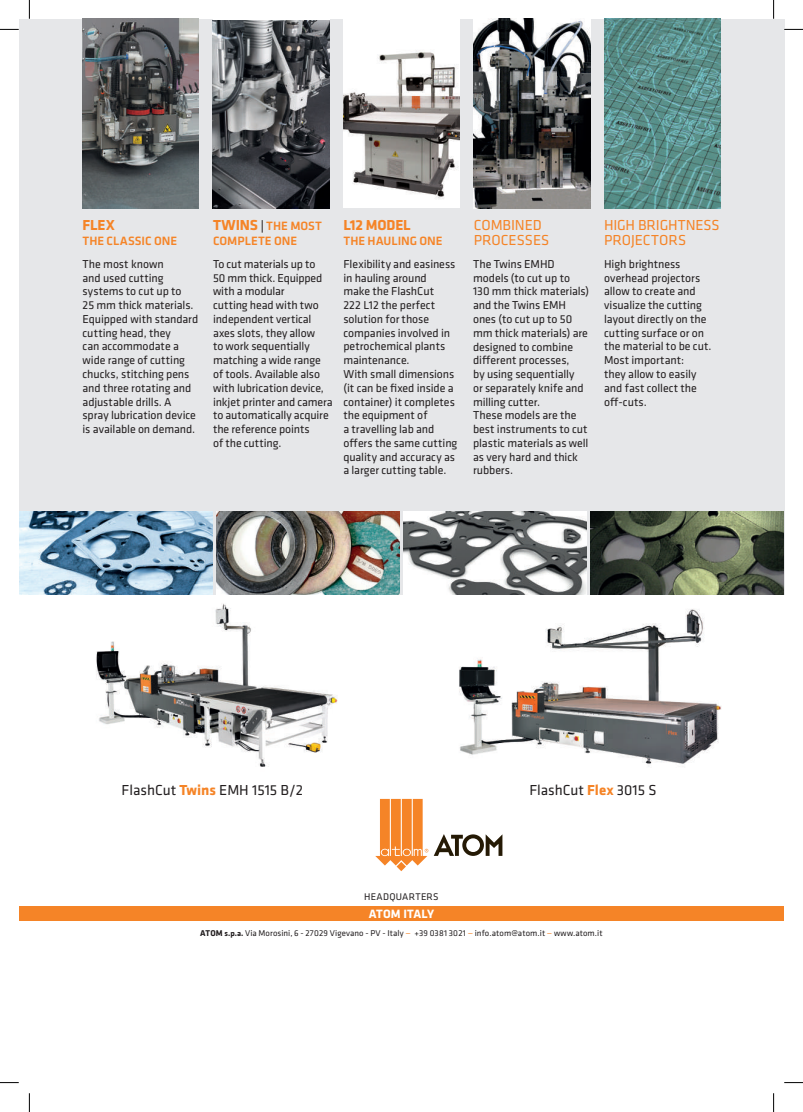
<style>
.page{position:relative;width:803px;height:1112px;background:#fff}
.page>*{position:absolute;margin:0;border:0;box-sizing:border-box;transform-origin:0 0}
.t1{font:15px/15px "Klavika";letter-spacing:-.005em;color:#f58427}
.t2{font:15px "Klavika";color:#231f20}
.t3{font:700 15px "Klavika";letter-spacing:-.015em;color:#f58427}
.t4{font:500 12.5px/15px "Klavika";letter-spacing:-.005em;color:#f58427}
.t5{font:700 12.5px "Klavika";letter-spacing:.005em;color:#fff}
.t6{font:11.88px/13.8px "Klavika";letter-spacing:-.005em;color:#231f20}
.t7{font:10px "Klavika";letter-spacing:.025em;color:#231f20}
.t8{font:8.75px "Klavika";letter-spacing:.015em;color:#231f20}
.s1{font-weight:700;font-size:15px}
.s2{color:#231f20}
.s3{font-weight:700;color:#f58427}
.s4{font-weight:700}
.s5{font-weight:700;font-size:8.12px}
.s6{color:#f58427}
</style>
<div class="page">
<div style="left:19px;top:19px;width:765px;height:575px;background:#e6e7e9"></div>
<img style="left:83px;top:19px;width:116px;height:189px">
<img style="left:213px;top:21px;width:116px;height:187px">
<svg style="left:434px;top:834px;width:68px;height:21px"></svg>
<svg style="left:375px;top:798px;width:53px;height:73px"></svg>
<div style="left:19px;top:906px;width:765px;height:14px;background:#f58427"></div>
<img style="left:604px;top:19px;width:116px;height:189px">
<div style="left:343px;top:19px;width:117px;height:189px;background:#fff"></div>
<img style="left:343px;top:50px;width:117px;height:149px">
<img style="left:474px;top:19px;width:116px;height:189px">
<img style="left:96px;top:603px;width:242px;height:164px">
<img style="left:459px;top:609px;width:262px;height:158px">
<img style="left:19px;top:512px;width:193px;height:82px">
<img style="left:217px;top:512px;width:182px;height:82px">
<img style="left:404px;top:512px;width:182px;height:82px">
<img style="left:591px;top:512px;width:192px;height:82px">
<svg style="left:0;top:29px;width:19px;height:1px"></svg>
<svg style="left:784px;top:29px;width:19px;height:1px"></svg>
<svg style="left:0;top:1082px;width:19px;height:1px"></svg>
<svg style="left:784px;top:1082px;width:19px;height:1px"></svg>
<svg style="left:29px;top:0;width:1px;height:19px"></svg>
<svg style="left:29px;top:1093px;width:1px;height:18px"></svg>
<svg style="left:773px;top:0;width:1px;height:19px"></svg>
<svg style="left:773px;top:1093px;width:1px;height:18px"></svg>
<p class="t3" style="left:83px;top:217px;width:34px">FLEX</p>
<p class="t4" style="left:83px;top:233px;width:96px">THE CLASSIC ONE</p>
<p class="t6" style="left:83px;top:257px;width:117px">The most known<br>and used cutting systems to cut up to<br>25 mm thick materials.<br>Equipped with standard cutting head, they<br>can accommodate a wide range of cutting chucks, stitching pens and three rotating and adjustable drills. A spray lubrication device is available on demand.</p>
<p class="t4" style="left:213px;top:218px;width:110px"><span class="s1">TWINS</span> <span class="s2">|</span> THE MOST<br>COMPLETE ONE</p>
<p class="t6" style="left:213px;top:257px;width:121px">To cut materials up to<br>50 mm thick. Equipped with a modular<br>cutting head with two independent vertical axes slots, they allow<br>to work sequentially matching a wide range of tools. Available also with lubrication device, inkjet printer and camera to automatically acquire the reference points<br>of the cutting.</p>
<p class="t6" style="left:343px;top:257px;width:116px">Flexibility and easiness in hauling around<br>make the FlashCut<br>222 L12 the perfect solution for those companies involved in petrochemical plants maintenance.<br>With small dimensions (it can be fixed inside a container) it completes the equipment of<br>a travelling lab and offers the same cutting quality and accuracy as a larger cutting table.</p>
<p class="t6" style="left:473px;top:257px;width:118px">The Twins EMHD models (to cut up to<br>130 mm thick materials) and the Twins EMH ones (to cut up to 50 mm thick materials) are designed to combine different processes,<br>by using sequentially<br>or separately knife and milling cutter.<br>These models are the best instruments to cut plastic materials as well as very hard and thick rubbers.</p>
<p class="t3" style="left:343px;top:217px;width:69px">L12 MODEL</p>
<p class="t4" style="left:343px;top:233px;width:101px">THE HAULING ONE</p>
<p class="t1" style="left:474px;top:218px;width:77px">COMBINED<br>PROCESSES</p>
<p class="t1" style="left:604px;top:218px;width:117px">HIGH BRIGHTNESS<br>PROJECTORS</p>
<p class="t6" style="left:604px;top:257px;width:109px">High brightness overhead projectors allow to create and visualize the cutting layout directly on the cutting surface or on the material to be cut.<br>Most important:<br>they allow to easily and fast collect the off-cuts.</p>
<p class="t2" style="left:122px;top:781px;width:183px">FlashCut <span class="s3">Twins</span> EMH 1515 B/2</p>
<p class="t2" style="left:529px;top:781px;width:129px">FlashCut <span class="s3">Flex</span> 3015 S</p>
<p class="t7" style="left:364px;top:891px;width:76px">HEADQUARTERS</p>
<p class="t5" style="left:369px;top:907px;width:67px">ATOM ITALY</p>
<p class="t8" style="left:200px;top:927px;width:404px"><span class="s4">ATOM</span> <span class="s5">s.p.a.</span> Via Morosini, 6 - 27029 Vigevano - PV - Italy <span class="s6">—</span> +39 0381 3021 <span class="s6">—</span> info.atom@atom.it <span class="s6">—</span> www.atom.it</p>
</div>
